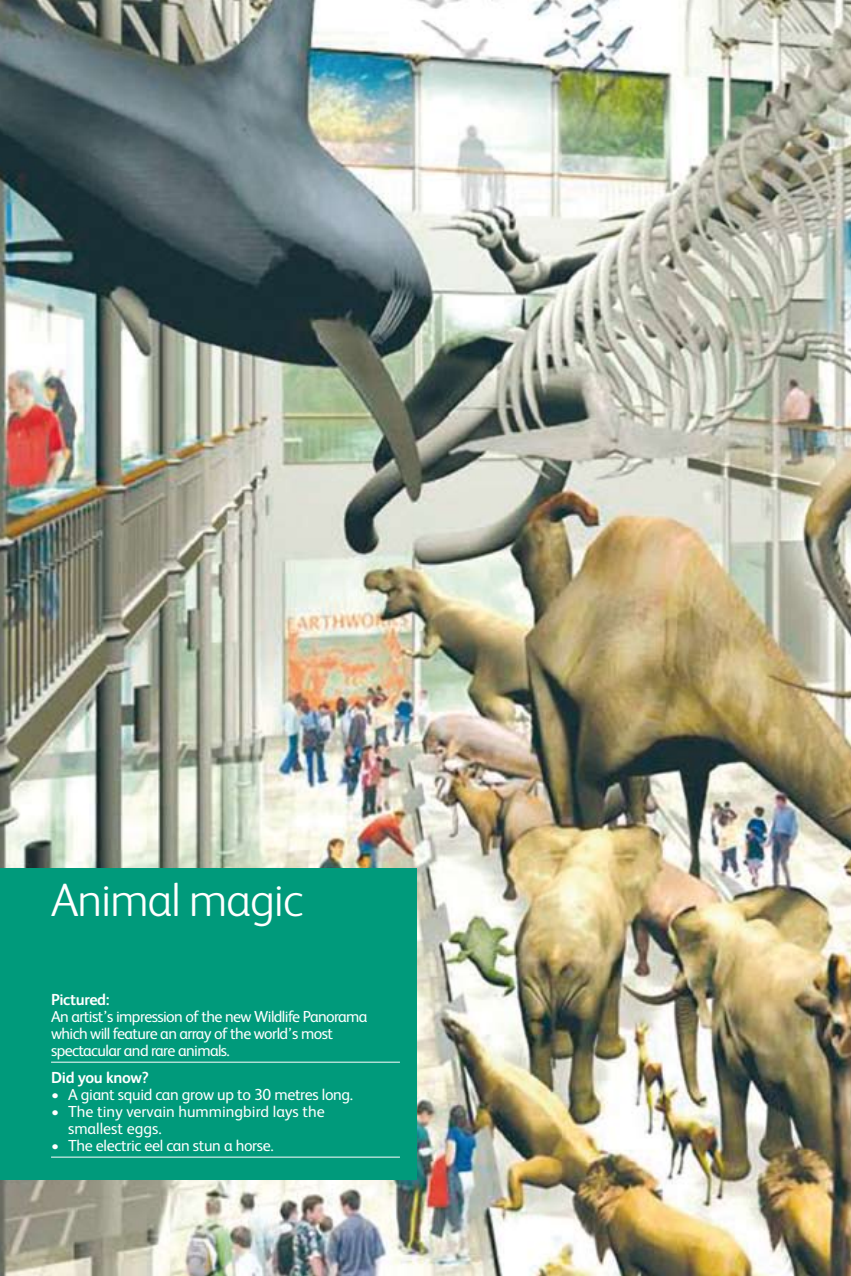
<style>
.page{position:relative;width:851px;height:1276px;background:#fff}
.page>*{position:absolute;margin:0;border:0;box-sizing:border-box;transform-origin:0 0}
.t1{font:300 47px "FS Albert";letter-spacing:-.02em;color:#fff}
.t2{font:16px/17px "FS Albert";letter-spacing:-.035em;color:#fff}
.t3{font:16px/17px "FS Albert";color:#fff}
.t4{font:700 16px "FS Albert";letter-spacing:-.02em;color:#fff}
</style>
<div class="page">
<img style="left:0;top:0;width:850px;height:1276px">
<div style="left:0;top:867px;width:417px;height:312px;background:#009a7b"></div>
<hr style="left:51px;top:1061px;width:349px;height:1px;background:#fff">
<hr style="left:51px;top:1156px;width:349px;height:1px;background:#fff">
<h1 class="t1" style="left:51px;top:873px;width:253px">Animal magic</h1>
<p class="t4" style="left:51px;top:990px;width:60px">Pictured:</p>
<p class="t2" style="left:51px;top:1008px;width:318px">An artist’s impression of the new Wildlife Panorama which will feature an array of the world’s most spectacular and rare animals.</p>
<p class="t4" style="left:51px;top:1068px;width:99px">Did you know?</p>
<p class="t2" style="left:51px;top:1086px;width:303px">• A giant squid can grow up to 30 metres long.</p>
<p class="t3" style="left:68px;top:1103px;width:258px;text-indent:-17px">• The tiny vervain hummingbird lays the smallest eggs.</p>
<p class="t2" style="left:51px;top:1137px;width:224px">• The electric eel can stun a horse.</p>
</div>
